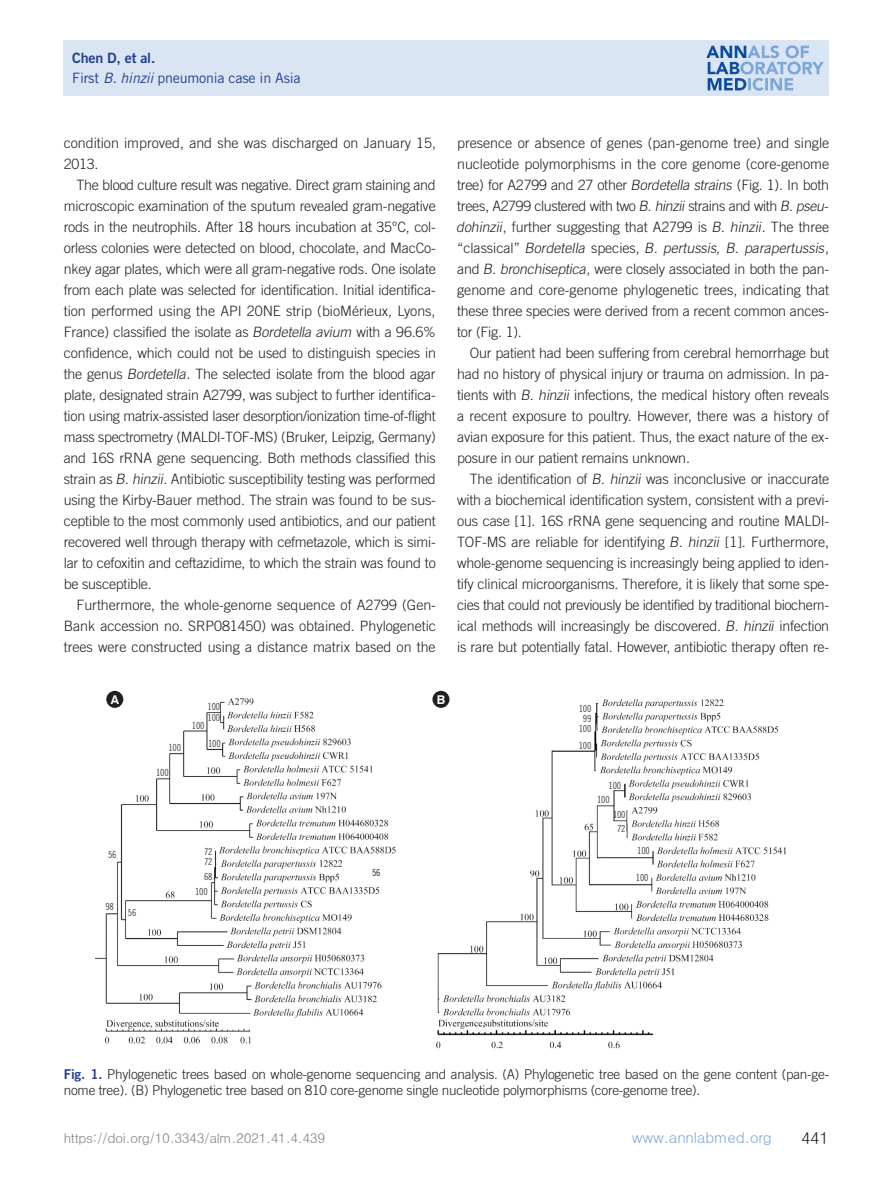
<style>
.page{position:relative;width:893px;height:1191px;background:#fff}
.page>*{position:absolute;margin:0;border:0;box-sizing:border-box;transform-origin:0 0}
.URL{font:16.5px "Dotum";color:#231f20}
.URL-2{font:15px "Dotum";letter-spacing:-.02em;color:#7ca7d8}
.본문{font:300 14.25px/21px "Trade Gothic LT Std";letter-spacing:-.015em;color:#231f20;text-align:justify}
.하시라제목{font:14.25px "Trade Gothic LT Std";letter-spacing:-.015em;color:#253f8e}
.하시라이름{font:14.25px "Trade Gothic LT Std Bd 2";letter-spacing:-.015em;color:#253f8e}
.표제목_그림설명{font:300 13.5px/16.2px "Trade Gothic LT Std";letter-spacing:-.015em;color:#231f20}
.t1{font:13.5px "Dotum";letter-spacing:-.03em;color:#808285}
.t2{font:700 12.15px "Swiss 721 BT";color:#fff}
.그림지문_8pt{font:9.75px "Trade Gothic LT Std Cn 18";letter-spacing:-.015em;color:#3e3e3f}
.그림지문_8pt-2{font:9.75px "Trade Gothic LT Std Cn 18";color:#231f20}
.s1{font-style:italic}
.s2{font-family:"Trade Gothic LT Std Bd 2";font-weight:400;color:#253f8e}
</style>
<div class="page">
<div style="left:64px;top:40px;width:765px;height:56px;background:#dae5f4"></div>
<svg style="left:706px;top:45px;width:118px;height:46px"></svg>
<img style="left:95px;top:691px;width:691px;height:358px">
<div style="left:106px;top:691px;width:17px;height:17px;background:#231f20;border-radius:50%"></div>
<div style="left:432px;top:691px;width:17px;height:17px;background:#231f20;border-radius:50%"></div>
<p class="하시라이름" style="left:72px;top:49px;width:85px">Chen D, et al.</p>
<p class="하시라제목" style="left:72px;top:69px;width:230px">First <span class="s1">B. hinzii</span> pneumonia case in Asia</p>
<p class="본문" style="left:64px;top:132px;width:374px">condition improved, and she was discharged on January 15,<br>2013.</p>
<p class="본문" style="left:64px;top:174px;width:374px;text-indent:13px">The blood culture result was negative. Direct gram staining and microscopic examination of the sputum revealed gram-negative rods in the neutrophils. After 18 hours incubation at 35°C, col&shy;orless colonies were detected on blood, chocolate, and MacCo&shy;nkey agar plates, which were all gram-negative rods. One isolate from each plate was selected for identification. Initial identifica&shy;tion performed using the API 20NE strip (bioMérieux, Lyons, France) classified the isolate as <span class="s1">Bordetella avium</span> with a 96.6% confidence, which could not be used to distinguish species in the genus <span class="s1">Bordetella</span>. The selected isolate from the blood agar plate, designated strain A2799, was subject to further identifica&shy;tion using matrix-assisted laser desorption/ionization time-of-flight mass spectrometry (MALDI-TOF-MS) (Bruker, Leipzig, Germany) and 16S rRNA gene sequencing. Both methods classified this strain as <span class="s1">B.hinzii</span>. Antibiotic susceptibility testing was performed using the Kirby-Bauer method. The strain was found to be sus&shy;ceptible to the most commonly used antibiotics, and our patient recovered well through therapy with cefmetazole, which is simi&shy;lar to cefoxitin and ceftazidime, to which the strain was found to be susceptible.</p>
<p class="본문" style="left:64px;top:594px;width:374px;text-indent:13px">Furthermore, the whole-genome sequence of A2799 (Gen-Bank accession no. SRP081450) was obtained. Phylogenetic trees were constructed using a distance matrix based on the</p>
<p class="본문" style="left:456px;top:132px;width:376px;text-align:left">presence or absence of genes (pan-genome tree) and single nucleotide polymorphisms in the core genome (core-genome tree) for A2799 and 27 other <span class="s1">Bordetella strains</span> (Fig. 1). In both trees, A2799 clustered with two <span class="s1">B.hinzii</span> strains and with <span class="s1">B.pseu&shy;dohinzii</span>, further suggesting that A2799 is <span class="s1">B. hinzii</span>. The three “ c l a s s i c a l ” <span class="s1">Bordetella</span> s p e c i e s , <span class="s1">B. pertussis, B. parapertussis</span>, and <span class="s1">B. bronchiseptica</span>, were closely associated in both the pan&shy;genome and core-genome phylogenetic trees, indicating that these three species were derived from a recent common ances&shy;tor (Fig. 1).</p>
<p class="본문" style="left:457px;top:342px;width:374px;text-indent:13px">Our patient had been suffering from cerebral hemorrhage but had no history of physical injury or trauma on admission. In pa&shy;tients with <span class="s1">B. hinzii</span> infections, the medical history often reveals a recent exposure to poultry. However, there was a history of avian exposure for this patient. Thus, the exact nature of the ex&shy;posure in our patient remains unknown.</p>
<p class="본문" style="left:457px;top:468px;width:374px;text-indent:13px">The identification of <span class="s1">B. hinzii</span> was inconclusive or inaccurate with a biochemical identification system, consistent with a previ&shy;ous case [1]. 16S rRNA gene sequencing and routine MALDI-TOF-MS are reliable for identifying <span class="s1">B. hinzii</span> [1]. Furthermore, whole-genome sequencing is increasingly being applied to iden&shy;tify clinical microorganisms. Therefore, it is likely that some spe&shy;cies that could not previously be identified by traditional biochem&shy;ical methods will increasingly be discovered. <span class="s1">B. hinzii</span> infection is rare but potentially fatal. However, antibiotic therapy often re-</p>
<p class="t2" style="left:111px;top:692px;width:10px">A</p>
<p class="t2" style="left:437px;top:692px;width:10px">B</p>
<p class="그림지문_8pt" style="left:208px;top:701px;width:14px">100</p>
<p class="그림지문_8pt" style="left:208px;top:711px;width:14px">100</p>
<p class="그림지문_8pt" style="left:192px;top:719px;width:14px">100</p>
<p class="그림지문_8pt" style="left:168px;top:741px;width:14px">100</p>
<p class="그림지문_8pt" style="left:156px;top:766px;width:14px">100</p>
<p class="그림지문_8pt" style="left:208px;top:737px;width:14px">100</p>
<p class="그림지문_8pt" style="left:108px;top:848px;width:10px">56</p>
<p class="그림지문_8pt" style="left:204px;top:846px;width:10px">72</p>
<p class="그림지문_8pt" style="left:204px;top:856px;width:10px">72</p>
<p class="그림지문_8pt" style="left:204px;top:871px;width:10px">68</p>
<p class="그림지문_8pt" style="left:195px;top:886px;width:14px">100</p>
<p class="그림지문_8pt" style="left:105px;top:901px;width:10px">98</p>
<p class="그림지문_8pt" style="left:128px;top:907px;width:10px">56</p>
<p class="그림지문_8pt-2" style="left:372px;top:867px;width:10px">56</p>
<p class="그림지문_8pt" style="left:579px;top:703px;width:14px">100</p>
<p class="그림지문_8pt" style="left:583px;top:712px;width:10px">99</p>
<p class="그림지문_8pt" style="left:579px;top:722px;width:14px">100</p>
<p class="그림지문_8pt" style="left:579px;top:740px;width:14px">100</p>
<p class="그림지문_8pt" style="left:609px;top:779px;width:14px">100</p>
<p class="그림지문_8pt" style="left:597px;top:793px;width:14px">100</p>
<p class="그림지문_8pt" style="left:613px;top:808px;width:14px">100</p>
<p class="그림지문_8pt" style="left:617px;top:823px;width:10px">72</p>
<p class="그림지문_8pt" style="left:637px;top:845px;width:14px">100</p>
<p class="그림지문_8pt" style="left:636px;top:871px;width:14px">100</p>
<p class="표제목_그림설명" style="left:64px;top:1065px;width:767px"><span class="s2">Fig. 1.</span> Phylogenetic trees based on whole-genome sequencing and analysis. (A) Phylogenetic tree based on the gene content (pan-ge&shy;nome tree). (B) Phylogenetic tree based on 810 core-genome single nucleotide polymorphisms (core-genome tree).</p>
<p class="t1" style="left:64px;top:1131px;width:263px">https://doi.org/10.3343/alm.2021.41.4.439</p>
<p class="URL-2" style="left:632px;top:1130px;width:142px">www.annlabmed.org</p>
<p class="URL" style="left:801px;top:1129px;width:30px">441</p>
</div>
